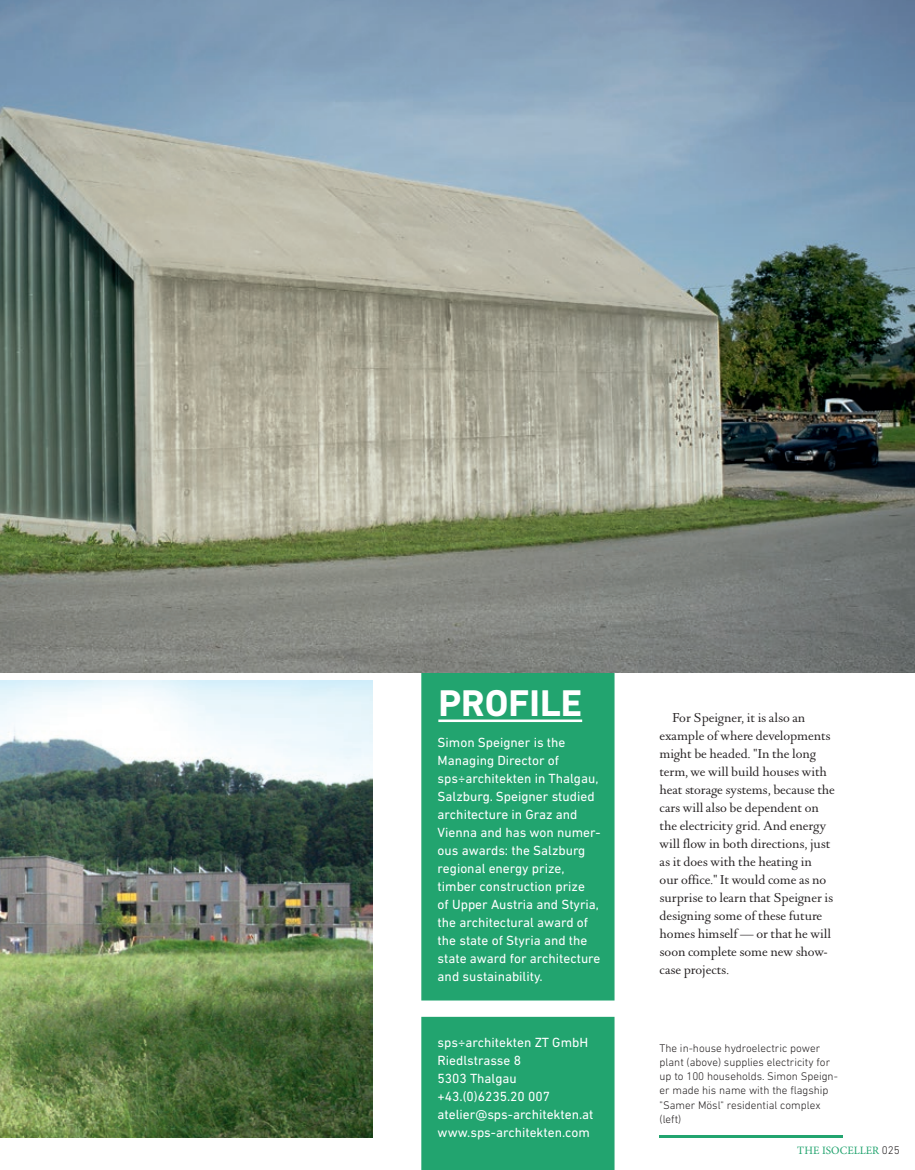
<style>
.page{position:relative;width:915px;height:1170px;background:#fff}
.page>*{position:absolute;margin:0;border:0;box-sizing:border-box;transform-origin:0 0}
.t1{font:700 37.8px "DIN Next LT Pro";color:#fff}
.t2{font:13.5px/18px "DIN Next LT Pro";color:#fff}
.t3{font:13.5px/18px "DTL Romulus T";color:#231f20}
.t4{font:300 11.25px/14.2px "DIN Next LT Pro";color:#231f20}
.t5{font:11.25px "Minion Pro";color:#22a46f}
.s1{font-family:"DIN Next LT Pro";font-weight:300;color:#231f20}
</style>
<div class="page">
<div style="left:421px;top:670px;width:193px;height:330px;background:#22a46f;border:2px solid #22a46f"></div>
<img style="left:0;top:0;width:914px;height:672px">
<hr style="left:659px;top:1135px;width:183px;height:2px;background:#22a46f">
<img style="left:0;top:680px;width:372px;height:456px">
<div style="left:421px;top:1016px;width:193px;height:153px;background:#22a46f"></div>
<hr style="left:438px;top:719px;width:144px;height:3px;background:#fff">
<h1 class="t1" style="left:438px;top:681px;width:145px">PROFILE</h1>
<p class="t2" style="left:437px;top:732px;width:164px">Simon Speigner is the<br>Managing Director of sps÷architekten in Thalgau,<br>Salzburg. Speigner studied architecture in Graz and<br>Vienna and has won numer&shy;ous awards: the Salzburg regional energy prize, timber construction prize<br>of Upper Austria and Styria, the architectural award of the state of Styria and the state award for architecture and sustainability.</p>
<p class="t3" style="left:659px;top:709px;width:177px;text-indent:13px">For Speigner, it is also an example of where developments might be headed. "In the long term, we will build houses with heat storage systems, because the cars will also be dependent on the electricity grid. And energy will flow in both directions, just as it does with the heating in<br>our office." It would come as no surprise to learn that Speigner is designing some of these future homes himself — or that he will soon complete some new show&shy;case projects.</p>
<p class="t2" style="left:437px;top:1033px;width:157px">sps÷architekten ZT GmbH<br>Riedlstrasse 8<br>5303 Thalgau +43.(0)6235.20 007 atelier@sps-architekten.at www.sps-architekten.com</p>
<p class="t4" style="left:659px;top:1040px;width:180px">The in-house hydroelectric power plant (above) supplies electricity for up to 100 households. Simon Speign&shy;er made his name with the flagship "Samer Mösl" residential complex (left)</p>
<p class="t5" style="left:797px;top:1142px;width:104px">THE ISOCELLER <span class="s1">025</span></p>
</div>
